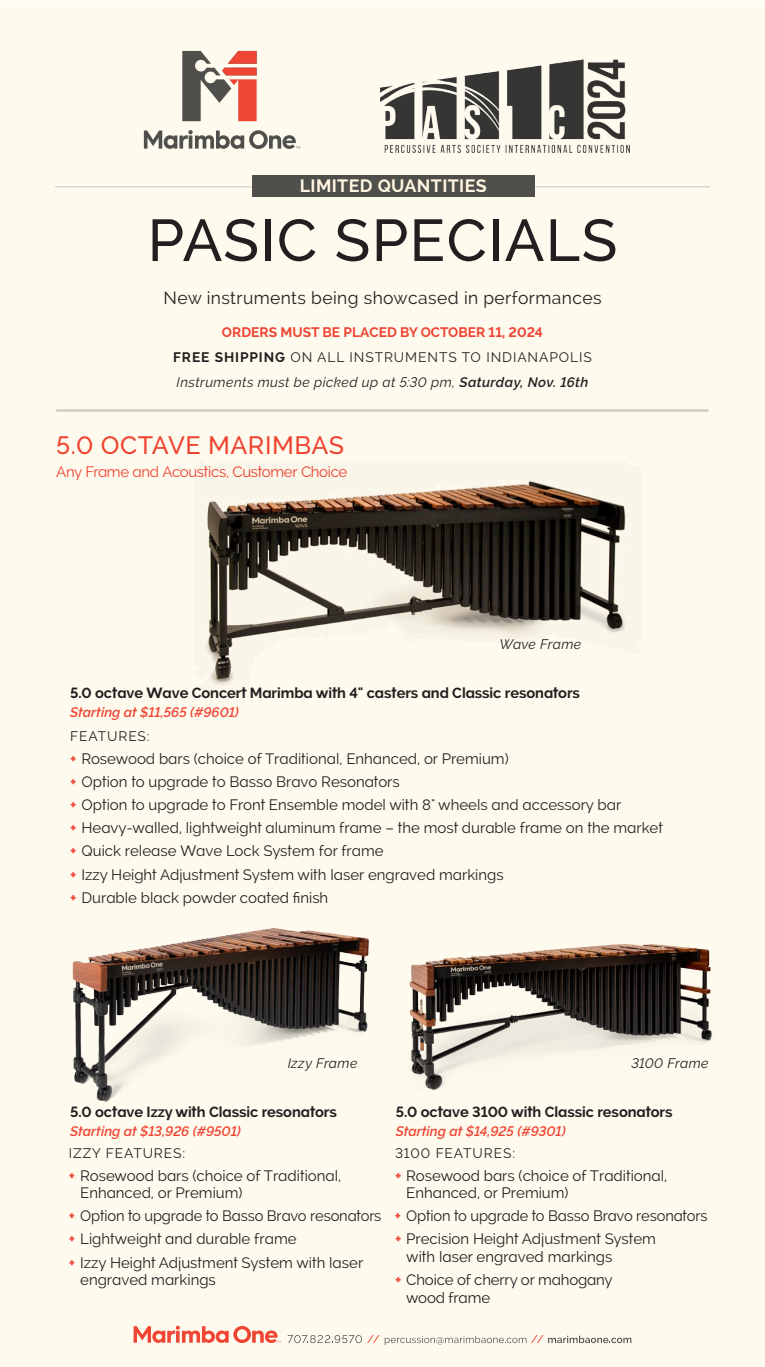
<style>
.page{position:relative;width:765px;height:1367px;background:#fff}
.page>*{position:absolute;margin:0;border:0;box-sizing:border-box;transform-origin:0 0}
.t1{font:500 58.75px "Raleway";letter-spacing:.02em;color:#231f20}
.t2{font:500 25px "Raleway";letter-spacing:.02em;color:#ef4534}
.t3{font:700 17.75px "Raleway";letter-spacing:.02em;color:#fff5e1}
.t4{font:17.5px "Raleway";letter-spacing:.02em;color:#231f20}
.t5{font:15px/23.1px "Raleway";color:#231f20}
.t6{font:15px "Raleway";letter-spacing:-.02em;color:#ef4534}
.t7{font:700 14.62px "Raleway";letter-spacing:-.005em;color:#231f20}
.t8{font:italic 13.75px/25px "Raleway";letter-spacing:.03em;color:#231f20;text-align:right}
.t9{font:italic 600 13.75px "Raleway";color:#ef4534}
.t10{font:13.75px "Raleway";letter-spacing:.065em;color:#231f20}
.t11{font:700 13.75px "Raleway";color:#ef4534}
.t12{font:italic 13.75px "Raleway";letter-spacing:.01em;color:#231f20}
.t13{font:700 13.75px "Raleway";color:#231f20}
.s1{font-weight:700;font-style:normal}
.s2{font-style:normal}
.s3{font-weight:600}
.s4{font-weight:700;color:#ef4534}
</style>
<div class="page">
<div style="left:0;top:1px;width:765px;height:1366px;background:#fffaee"></div>
<svg style="left:288px;top:1335px;width:343px;height:10px"></svg>
<svg style="left:134px;top:1326px;width:147px;height:17px"></svg>
<img style="left:205px;top:481px;width:421px;height:204px">
<hr style="left:55px;top:186px;width:655px;height:1px;background:#d0d1cf">
<svg style="left:182px;top:51px;width:75px;height:70px"></svg>
<svg style="left:144px;top:130px;width:156px;height:19px"></svg>
<div style="left:252px;top:175px;width:282px;height:22px;background:#4f4f4c"></div>
<img style="left:380px;top:60px;width:250px;height:93px">
<hr style="left:56px;top:409px;width:653px;height:3px;background:#d0d1cf">
<img style="left:72px;top:928px;width:297px;height:174px">
<img style="left:409px;top:943px;width:303px;height:147px">
<p class="t3" style="left:300px;top:176px;width:189px">limited quantities</p>
<h1 class="t1" style="left:148px;top:206px;width:471px">PASIC SPECIALS</h1>
<p class="t4" style="left:163px;top:288px;width:440px">New instruments being showcased in performances</p>
<p class="t11" style="left:222px;top:324px;width:323px">orders must be placed by October 11, 2024</p>
<p class="t13" style="left:173px;top:349px;width:19px">FREE</p>
<p class="t8" style="left:177px;top:344px;width:417px"><span class="s1">shipping</span> <span class="s2">on all instruments to In dianapolis<br></span>Instruments must be picked up at 5:30 pm, <span class="s3">Saturday, Nov. 16th</span></p>
<h2 class="t2" style="left:56px;top:431px;width:289px">5.0 OCTAVE MARIM BAS</h2>
<p class="t6" style="left:56px;top:463px;width:293px">Any Frame and Acoustics, Customer Choice</p>
<p class="t8" style="left:500px;top:631px;width:83px">Wave Frame</p>
<p class="t7" style="left:70px;top:685px;width:511px">5.0 octave Wave Concert Marimba with 4" casters and Classic resonators</p>
<p class="t9" style="left:70px;top:704px;width:170px">Starting at $11,565 (#9601)</p>
<p class="t10" style="left:70px;top:728px;width:81px">Features:</p>
<p class="t5" style="left:70px;top:747px;width:594px"><span class="s4">+</span> Rosewood bars (choice of Traditional, Enhanced, or Premium)<br><span class="s4">+</span> Option to upgrade to Basso Bravo Resonators<br><span class="s4">+</span> Option to upgrade to Front Ensemble model with 8" wheels and accessory bar<br><span class="s4">+</span> Heavy-walled, lightweight aluminum frame – the most durable frame on the market <span class="s4">+</span> Quick release Wave Lock System for frame<br><span class="s4">+</span> Izzy Height Adjustment System with laser engraved markings<br><span class="s4">+</span> Durable black powder coated finish</p>
<p class="t8" style="left:288px;top:1051px;width:71px">Izzy Frame</p>
<p class="t12" style="left:631px;top:1055px;width:79px">3100 Frame</p>
<p class="t7" style="left:70px;top:1103px;width:268px">5.0 octave Izzy with Classic resonators</p>
<p class="t9" style="left:70px;top:1123px;width:172px">Starting at $13,926 (#9501)</p>
<p class="t7" style="left:396px;top:1103px;width:278px">5.0 octave 3100 with Classic resonators</p>
<p class="t9" style="left:396px;top:1123px;width:171px">Starting at $14,925 (#9301)</p>
<p class="t10" style="left:69px;top:1145px;width:118px">Izzy Features:</p>
<p class="t5" style="left:80px;top:1167px;width:263px;line-height:17.5px;text-indent:-11px"><span class="s4">+</span> Rosewood bars (choice of Traditional,<br>Enhanced, or Premium)</p>
<p class="t5" style="left:69px;top:1204px;width:314px"><span class="s4">+</span> Option to upgrade to Basso Bravo resonators <span class="s4">+</span> Lightweight and durable frame<br><span class="s4">+</span> Izzy Height Adjustment System with laser</p>
<p class="t5" style="left:80px;top:1268px;width:137px">engraved markings</p>
<p class="t10" style="left:395px;top:1145px;width:122px">3100 Features:</p>
<p class="t5" style="left:406px;top:1167px;width:263px;line-height:17.5px;text-indent:-11px"><span class="s4">+</span> Rosewood bars (choice of Traditional,<br>Enhanced, or Premium)</p>
<p class="t5" style="left:395px;top:1204px;width:314px"><span class="s4">+</span> Option to upgrade to Basso Bravo resonators <span class="s4">+</span> Precision Height Adjustment System</p>
<p class="t5" style="left:395px;top:1245px;width:219px;text-align:right">with laser engraved markings<br><span class="s4">+</span> Choice of cherry or mahogany</p>
<p class="t5" style="left:406px;top:1286px;width:85px">wood frame</p>
</div>
